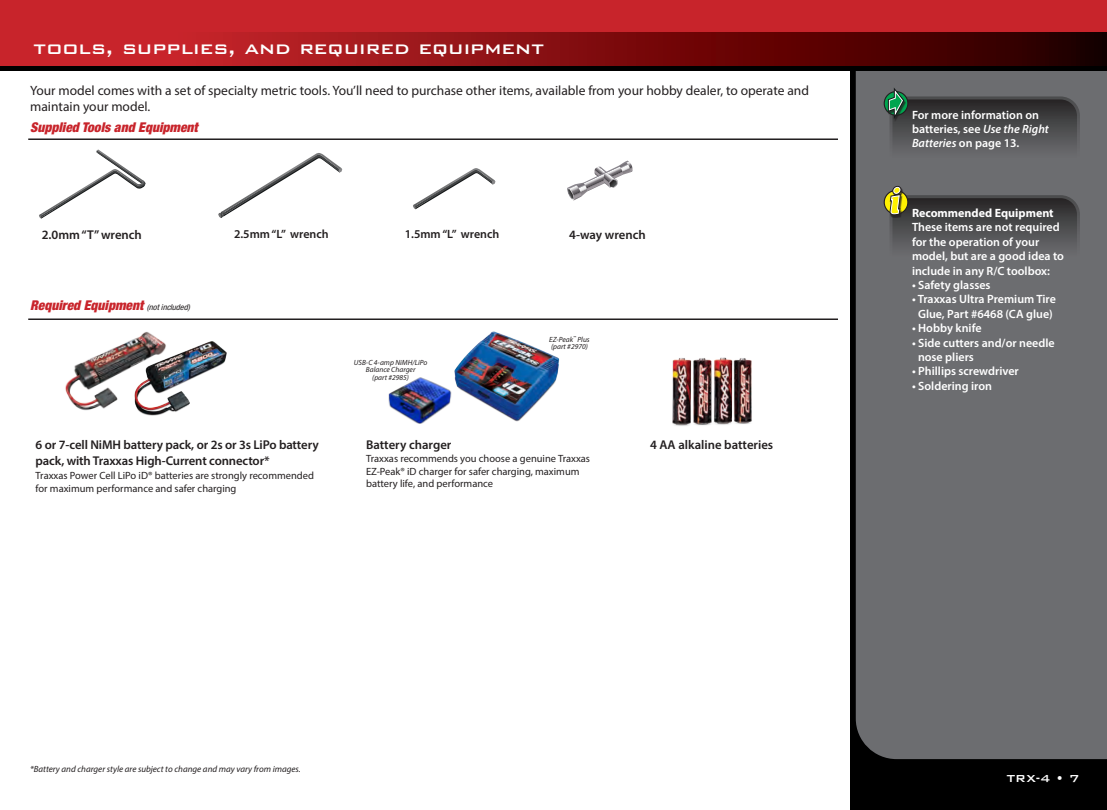
<style>
.page{position:relative;width:1107px;height:810px;background:#fff}
.page>*{position:absolute;margin:0;border:0;box-sizing:border-box;transform-origin:0 0}
.t1{font:500 22.5px "Bank Gothic BT";color:#fff}
.t2{font:13.5px/16.2px "Myriad Pro";color:#231f20}
.t3{font:italic 900 condensed 13.5px "Helvetica Neue LT Std";color:#c8242b}
.t4{font:500 13.5px "Bank Gothic BT";color:#fff}
.t5{font:600 12.75px/15.3px "Myriad Pro";letter-spacing:-.01em;color:#231f20}
.t6{font:600 12px/14.4px "Myriad Pro";color:#fff}
.t7{font:600 12px "Myriad Pro";color:#231f20}
.t8{font:700 12px "Myriad Pro";color:#fff}
.t9{font:10.5px/12.6px "Myriad Pro";color:#231f20}
.t10{font:italic 9px "Myriad Pro";color:#231f20}
.t11{font:italic 7.5px/7.5px "Myriad Pro";color:#231f20}
.s1{font-weight:400;font-size:8.1px;color:#231f20}
.s2{font-style:italic}
</style>
<div class="page">
<div style="left:850px;top:13px;width:257px;height:797px;background:#000"></div>
<div style="left:856px;top:71px;width:251px;height:688px;background:#6c6d70"></div>
<div style="left:0;top:0;width:1107px;height:70px;background:#000"></div>
<div style="left:0;top:0;width:1107px;height:51px;background:#c8242b"></div>
<svg style="left:0;top:32px;width:1107px;height:34px;background:#831013"></svg>
<div style="left:884px;top:91px;width:24px;height:25px;border:1px solid #231f20;border-radius:50%"></div>
<svg style="left:886px;top:83px;width:192px;height:96px;background:#56595a"></svg>
<svg style="left:884px;top:190px;width:24px;height:24px"></svg>
<div style="left:884px;top:190px;width:24px;height:25px;border:1px solid #231f20;border-radius:50%"></div>
<div style="left:892px;top:186px;width:10px;height:9px;border:3px solid #231f20;border-radius:50%"></div>
<svg style="left:888px;top:187px;width:190px;height:91px;background:#595958"></svg>
<hr style="left:28px;top:319px;width:810px;height:1px;background:#231f20">
<hr style="left:28px;top:138px;width:810px;height:2px;background:#231f20">
<svg style="left:567px;top:160px;width:66px;height:41px"></svg>
<svg style="left:39px;top:150px;width:106px;height:69px"></svg>
<svg style="left:413px;top:168px;width:82px;height:41px"></svg>
<svg style="left:218px;top:153px;width:124px;height:65px"></svg>
<img style="left:672px;top:357px;width:80px;height:69px">
<img style="left:65px;top:353px;width:37px;height:58px">
<img style="left:102px;top:331px;width:125px;height:85px">
<img style="left:454px;top:331px;width:106px;height:91px">
<img style="left:388px;top:373px;width:72px;height:51px">
<p class="t1" style="left:33px;top:36px;width:513px">tools, supplies, and required equipment</p>
<p class="t2" style="left:30px;top:82px;width:780px">Your model comes with a set of specialty metric tools. You’ll need to purchase other items, available from your hobby dealer, to operate and maintain your model.</p>
<p class="t3" style="left:30px;top:119px;width:169px">Supplied Tools and Equipment</p>
<p class="t5" style="left:42px;top:226px;width:102px">2.0mm “T” wrench</p>
<p class="t7" style="left:234px;top:226px;width:96px">2.5mm “L” wrench</p>
<p class="t7" style="left:405px;top:226px;width:96px">1.5mm “L” wrench</p>
<p class="t5" style="left:569px;top:226px;width:78px">4-way wrench</p>
<p class="t3" style="left:30px;top:297px;width:161px">Required Equipment <span class="s1">(not included)</span></p>
<p class="t5" style="left:36px;top:437px;width:285px">6 or 7-cell NiMH battery pack, or 2s or 3s LiPo battery pack, with Traxxas High-Current connector*</p>
<p class="t9" style="left:36px;top:469px;width:280px">Traxxas Power Cell LiPo iD® batteries are strongly recommended for maximum performance and safer charging</p>
<p class="t11" style="left:354px;top:358px;width:75px;text-align:center">USB-C 4-amp NiMH/LiPo<br>Balance Charger<br>(part #2985)</p>
<p class="t11" style="left:549px;top:335px;width:42px">EZ-Peak<sup>™</sup> Plus (part #2970)</p>
<p class="t5" style="left:366px;top:437px;width:87px">Battery charger</p>
<p class="t5" style="left:650px;top:437px;width:125px">4 AA alkaline batteries</p>
<p class="t9" style="left:366px;top:452px;width:226px">Traxxas recommends you choose a genuine Traxxas<br>EZ-Peak® iD charger for safer charging, maximum battery life, and performance</p>
<p class="t6" style="left:912px;top:107px;width:138px">For more information on batteries, see <span class="s2">Use the Right<br>Batteries</span> on page 13.</p>
<p class="t8" style="left:912px;top:205px;width:143px">Recommended Equipment</p>
<p class="t6" style="left:912px;top:220px;width:154px">These items are not required for the operation of your model, but are a good idea to include in any R/C toolbox:</p>
<p class="t6" style="left:912px;top:277px;width:80px">• Safety glasses</p>
<p class="t6" style="left:912px;top:292px;width:145px;text-align:center">• Traxxas Ultra Premium Tire<br>Glue, Part #6468 (CA glue)</p>
<p class="t6" style="left:912px;top:321px;width:71px">• Hobby knife</p>
<p class="t6" style="left:918px;top:335px;width:138px;text-indent:-6px">• Side cutters and/or needle nose pliers</p>
<p class="t6" style="left:912px;top:364px;width:108px">• Phillips screwdriver</p>
<p class="t6" style="left:912px;top:378px;width:81px">• Soldering iron</p>
<p class="t10" style="left:30px;top:764px;width:272px">*Battery and charger style are subject to change and may vary from images.</p>
<p class="t4" style="left:1007px;top:771px;width:74px">TRX-4 • 7</p>
</div>
